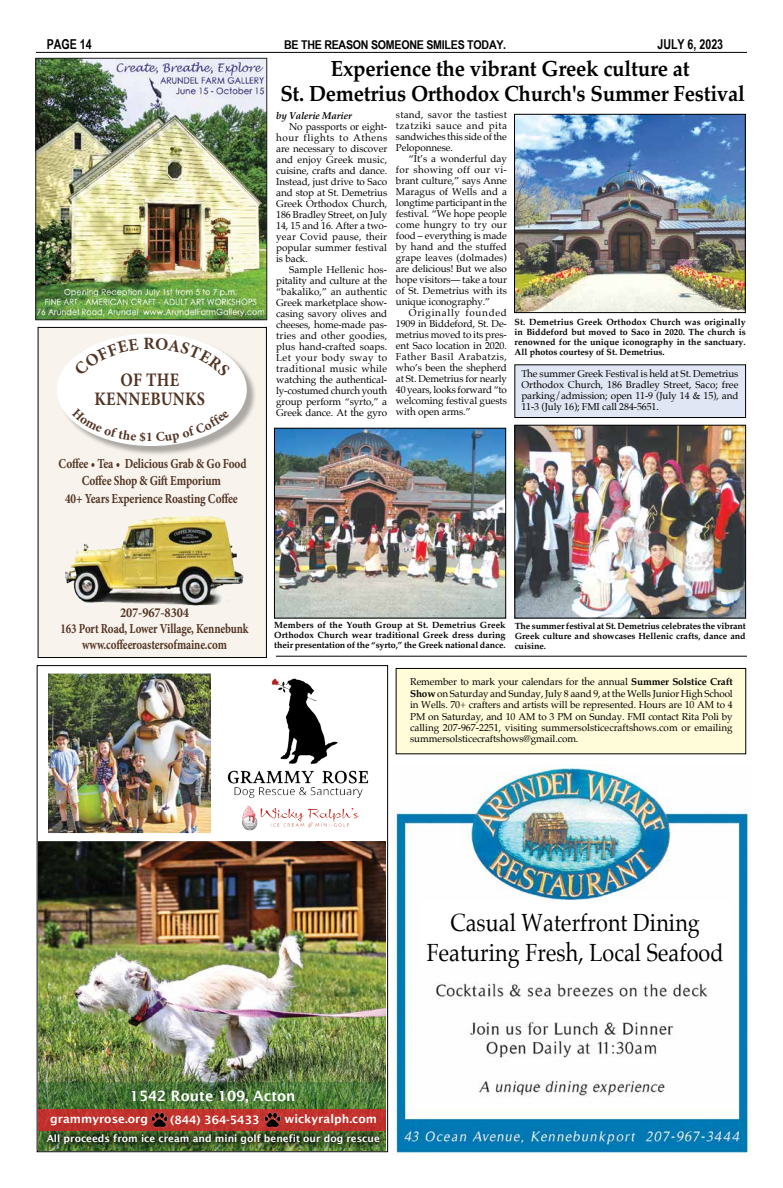
<style>
.page{position:relative;width:783px;height:1188px;background:#fff}
.page>*{position:absolute;margin:0;border:0;box-sizing:border-box;transform-origin:0 0}
.t1{font:24.8px/29.1px "Palatino";letter-spacing:.005em;color:#000;text-align:center;scale:.87 1}
.t2{font:700 22px/25px "Palatino";letter-spacing:-.01em;color:#000;text-align:center;scale:.93 1}
.t3{font:700 19.1px/19.9px "Minion Pro";letter-spacing:.02em;color:#523525;text-align:center;scale:.85 1}
.t4{font:600 14.2px "Lucida Sans";color:#fff}
.t5{font:700 13.7px/17.7px "Minion Pro";letter-spacing:-.01em;color:#523525;text-align:center;scale:.82 1}
.t6{font:700 13.7px/16px "Minion Pro";letter-spacing:-.01em;color:#523525;text-align:center;scale:.9 1}
.t7{font:700 13.6px "Arial Narrow";color:#000;scale:.95 1}
.t8{font:700 13.3px "Minion Pro";color:#523525}
.t9{font:700 12.1px "Arial Narrow";letter-spacing:-.02em;color:#000;scale:1.08 1}
.t10{font:600 11.5px "Lucida Sans";color:#fff}
.t11{font:10px/11px "Palatino";letter-spacing:-.01em;color:#000;text-align:justify}
.t12{font:italic 700 10px "Palatino";letter-spacing:-.01em;color:#000}
.t13{font:600 9.9px "Lucida Sans";color:#fff}
.t14{font:700 9px/10px "Palatino";color:#000;text-align:justify}
.s1{font-weight:700}
</style>
<div class="page">
<hr style="left:36px;top:52px;width:711px;height:1px;background:#000">
<img style="left:38px;top:60px;width:227px;height:258px">
<div style="left:36px;top:58px;width:231px;height:262px;border:1px solid #202124"></div>
<div style="left:38px;top:327px;width:228px;height:331px;background:#f8f3ec"></div>
<div style="left:38px;top:327px;width:229px;height:331px;border:1px solid #000"></div>
<img style="left:65px;top:516px;width:172px;height:92px">
<div style="left:58px;top:335px;width:199px;height:121px;background:#000;opacity:.31"></div>
<div style="left:57px;top:333px;width:190px;height:113px;background:#fff;border-radius:50%"></div>
<img style="left:517px;top:427px;width:227px;height:189px">
<div style="left:515px;top:425px;width:231px;height:193px;border:1px solid #000"></div>
<img style="left:516px;top:116px;width:228px;height:195px">
<div style="left:514px;top:114px;width:232px;height:199px;border:1px solid #000"></div>
<img style="left:276px;top:430px;width:228px;height:186px">
<div style="left:274px;top:428px;width:232px;height:190px;border:1px solid #000"></div>
<div style="left:515px;top:365px;width:231px;height:53px;background:#e0e6f3"></div>
<div style="left:515px;top:365px;width:231px;height:53px;border:1px solid #000"></div>
<img style="left:393px;top:765px;width:358px;height:390px">
<div style="left:421px;top:901px;width:309px;height:66px;background:#fff"></div>
<img style="left:39px;top:841px;width:347px;height:242px">
<img style="left:48px;top:673px;width:163px;height:161px">
<svg style="left:39px;top:1083px;width:347px;height:26px;background:#4a7638"></svg>
<img style="left:39px;top:1131px;width:347px;height:19px">
<div style="left:39px;top:1109px;width:347px;height:22px;background:#c0322c"></div>
<img style="left:152px;top:1107px;width:16px;height:26px">
<img style="left:265px;top:1107px;width:16px;height:26px">
<img style="left:227px;top:678px;width:142px;height:120px">
<img style="left:242px;top:805px;width:118px;height:26px">
<div style="left:396px;top:668px;width:350px;height:86px;background:#fffcd9"></div>
<div style="left:396px;top:668px;width:350px;height:86px;border:1px solid #000"></div>
<hr style="left:276px;top:656px;width:471px;height:1px;background:#000">
<svg style="left:74px;top:338px;width:156px;height:20px"></svg>
<svg style="left:72px;top:420px;width:44px;height:22px"></svg>
<svg style="left:183px;top:422px;width:47px;height:21px"></svg>
<h3 class="t7" style="left:47px;top:36px;width:49px">PAGE 14</h3>
<p class="t9" style="left:284px;top:38px;width:207px">BE THE REASON SOMEONE SMILES TODAY.</p>
<h3 class="t7" style="left:657px;top:36px;width:71px">JULY 6, 2023</h3>
<h3 class="t3" style="left:95px;top:369px;width:132px">OF THE<br>KENNEBUNKS</h3>
<h3 class="t8" style="left:146px;top:428px;width:8px">1</h3>
<h3 class="t5" style="left:59px;top:454px;width:231px">Coffee • Tea • Delicious Grab &amp; Go Food<br>Coffee Shop &amp; Gift Emporium<br>40+ Years Experience Roasting Coffee</h3>
<h2 class="t2" style="left:280px;top:56px;width:501px">Experience the vibrant Greek culture at<br>St. Demetrius Orthodox Church's Summer Festival</h2>
<p class="t12" style="left:276px;top:107px;width:77px">by Valerie Marier</p>
<p class="t11" style="left:276px;top:121px;width:113px;text-indent:13px">No passports or eight&shy;hour flights to Athens are necessary to discover and enjoy Greek music, cuisine, crafts and dance.<br>Instead, just drive to Saco and stop at St. Demetrius Greek Orthodox Church, 186 Bradley Street, on July 14, 15 and 16. After a two&shy;year Covid pause, their popular summer festival is back.</p>
<p class="t11" style="left:276px;top:264px;width:113px;text-indent:13px">Sample Hellenic hos&shy;pitality and culture at the “bakaliko,” an authentic Greek marketplace show&shy;casing savory olives and cheeses, home-made pas&shy;tries and other goodies, plus hand-crafted soaps.<br>Let your body sway to traditional music while watching the authentical&shy;ly-costumed church youth group perform “syrto,” a Greek dance. At the gyro</p>
<p class="t11" style="left:396px;top:109px;width:113px">stand, savor the tastiest tzatziki sauce and pita sandwiches this side of the Peloponnese.</p>
<p class="t11" style="left:396px;top:153px;width:113px;text-indent:13px">“It’s a wonderful day for showing off our vi&shy;brant culture,” says Anne Maragus of Wells and a longtime participant in the festival. “We hope people come hungry to try our food – everything is made by hand and the stuffed grape leaves (dolmades) are delicious! But we also hope visitors–– take a tour of St. Demetrius with its unique iconography.”</p>
<p class="t11" style="left:396px;top:307px;width:113px;text-indent:13px">Originally founded 1909 in Biddeford, St. De&shy;metrius moved to its pres&shy;ent Saco location in 2020.<br>Father Basil Arabatzis, who’s been the shepherd at St. Demetrius for nearly 40 years, looks forward “to welcoming festival guests with open arms.”</p>
<p class="t14" style="left:515px;top:316px;width:233px">St. Demetrius Greek Orthodox Church was originally in Biddeford but moved to Saco in 2020. The church is renowned for the unique iconography in the sanctuary.<br>All photos courtesy of St. Demetrius.</p>
<p class="t11" style="left:521px;top:368px;width:219px">The summer Greek Festival is held at St. Demetrius Orthodox Church, 186 Bradley Street, Saco; free parking/admission; open 11-9 (July 14 &amp; 15), and 11-3 (July 16); FMI call 284-5651.</p>
<h3 class="t6" style="left:61px;top:605px;width:210px">207-967-8304<br>163 Port Road, Lower Village, Kennebunk www.coffeeroastersofmaine.com</h3>
<p class="t14" style="left:274px;top:620px;width:233px">Members of the Youth Group at St. Demetrius Greek Orthodox Church wear traditional Greek dress during their presentation of the “syrto,” the Greek national dance.</p>
<p class="t14" style="left:515px;top:621px;width:233px">The summer festival at St. Demetrius celebrates the vibrant Greek culture and showcases Hellenic crafts, dance and cuisine.</p>
<p class="t11" style="left:410px;top:676px;width:324px;line-height:11.4px">Remember to mark your calendars for the annual <span class="s1">Summer Solstice Craft Show</span> on Saturday and Sunday, July 8 aand 9, at the Wells Junior High School in Wells. 70+ crafters and artists will be represented. Hours are 10 AM to 4<br>PM on Saturday, and 10 AM to 3 PM on Sunday. FMI contact Rita Poli by calling 207-967-2251, visiting summersolsticecraftshows.com or emailing summersolsticecraftshows@gmail.com.</p>
<h1 class="t1" style="left:427px;top:908px;width:343px">Casual Waterfront Dining<br>Featuring Fresh, Local Seafood</h1>
<h3 class="t4" style="left:130px;top:1088px;width:167px">1542 Route 109, Acton</h3>
<p class="t10" style="left:50px;top:1112px;width:99px">grammyrose.org</p>
<p class="t10" style="left:170px;top:1113px;width:91px">(844) 364-5433</p>
<p class="t10" style="left:284px;top:1112px;width:94px">wickyralph.com</p>
<p class="t13" style="left:47px;top:1133px;width:335px">All proceeds from ice cream and mini golf benefit our dog rescue</p>
</div>
